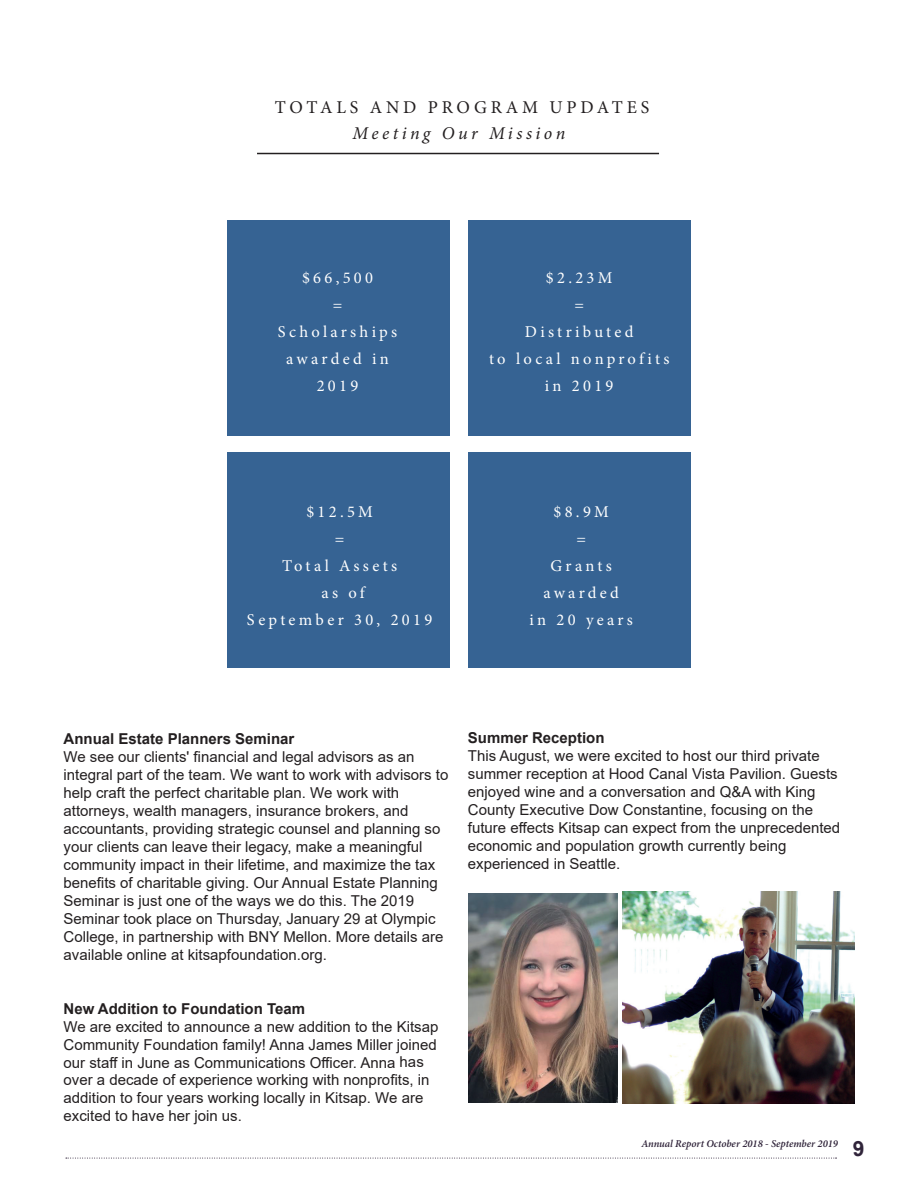
<style>
.page{position:relative;width:918px;height:1188px;background:#fff}
.page>*{position:absolute;margin:0;border:0;box-sizing:border-box;transform-origin:0 0}
.t1{font:18px "Minion Pro";letter-spacing:.21em;color:#231f20}
.t2{font:italic 18px "Minion Pro";letter-spacing:.19em;color:#231f20}
.t3{font:16.5px/27px "Minion Pro";letter-spacing:.2em;color:#fff;text-align:center}
.t4{font:15px/18px "Arial";color:#231f20}
.t5{font:700 15px "Arial";color:#231f20}
.t6{font:italic 600 10.5px "Minion Pro";color:#30243a}
.s1{font-family:"Arial";font-weight:700;font-style:normal;font-size:21px}
</style>
<div class="page">
<svg style="left:66px;top:1158px;width:771px;height:1px"></svg>
<div style="left:228px;top:220px;width:222px;height:216px;background:#366393"></div>
<div style="left:468px;top:220px;width:222px;height:216px;background:#366393"></div>
<hr style="left:257px;top:153px;width:402px;height:1px;background:#231f20">
<div style="left:468px;top:452px;width:222px;height:216px;background:#366393"></div>
<div style="left:228px;top:452px;width:222px;height:216px;background:#366393"></div>
<img style="left:469px;top:893px;width:148px;height:210px">
<img style="left:622px;top:892px;width:232px;height:211px">
<p class="t1" style="left:275px;top:95px;width:376px">TOTALS AND PROGRAM UPDATES</p>
<p class="t2" style="left:353px;top:121px;width:214px">Meeting Our Mission</p>
<p class="t3" style="left:278px;top:264px;width:121px">$66,500<br>=<br>Scholarships awarded in<br>2019</p>
<p class="t3" style="left:489px;top:264px;width:182px">$2.23M<br>=<br>Distributed<br>to local nonprofits in 2019</p>
<p class="t3" style="left:247px;top:498px;width:187px">$12.5M<br>=<br>Total Assets<br>as of<br>September 30, 2019</p>
<p class="t3" style="left:529px;top:498px;width:105px">$8.9M<br>=<br>Grants awarded<br>in 20 years</p>
<p class="t5" style="left:64px;top:728px;width:232px">Annual Estate Planners Seminar</p>
<p class="t4" style="left:64px;top:748px;width:386px">We see our clients' financial and legal advisors as an integral part of the team. We want to work with advisors to help craft the perfect charitable plan. We work with attorneys, wealth managers, insurance brokers, and accountants, providing strategic counsel and planning so your clients can leave their legacy, make a meaningful community impact in their lifetime, and maximize the tax benefits of charitable giving. Our Annual Estate Planning Seminar is just one of the ways we do this. The 2019<br>Seminar took place on Thursday, January 29 at Olympic College, in partnership with BNY Mellon. More details are available online at kitsapfoundation.org.</p>
<p class="t5" style="left:64px;top:998px;width:243px">New Addition to Foundation Team</p>
<p class="t4" style="left:64px;top:1018px;width:376px;text-align:justify">We are excited to announce a new addition to the Kitsap Community Foundation family! Anna James Miller joined our staff in June as Communications Officer. Anna has</p>
<p class="t4" style="left:64px;top:1070px;width:367px">over a decade of experience working with nonprofits, in addition to four years working locally in Kitsap. We are excited to have her join us.</p>
<p class="t5" style="left:468px;top:727px;width:138px">Summer Reception</p>
<p class="t4" style="left:468px;top:746px;width:374px">This August, we were excited to host our third private summer reception at Hood Canal Vista Pavilion. Guests enjoyed wine and a conversation and Q&amp;A with King County Executive Dow Constantine, focusing on the future effects Kitsap can expect from the unprecedented economic and population growth currently being experienced in Seattle.</p>
<p class="t6" style="left:641px;top:1136px;width:224px">Annual Report October 2018 - September 2019 <span class="s1">9</span></p>
</div>
